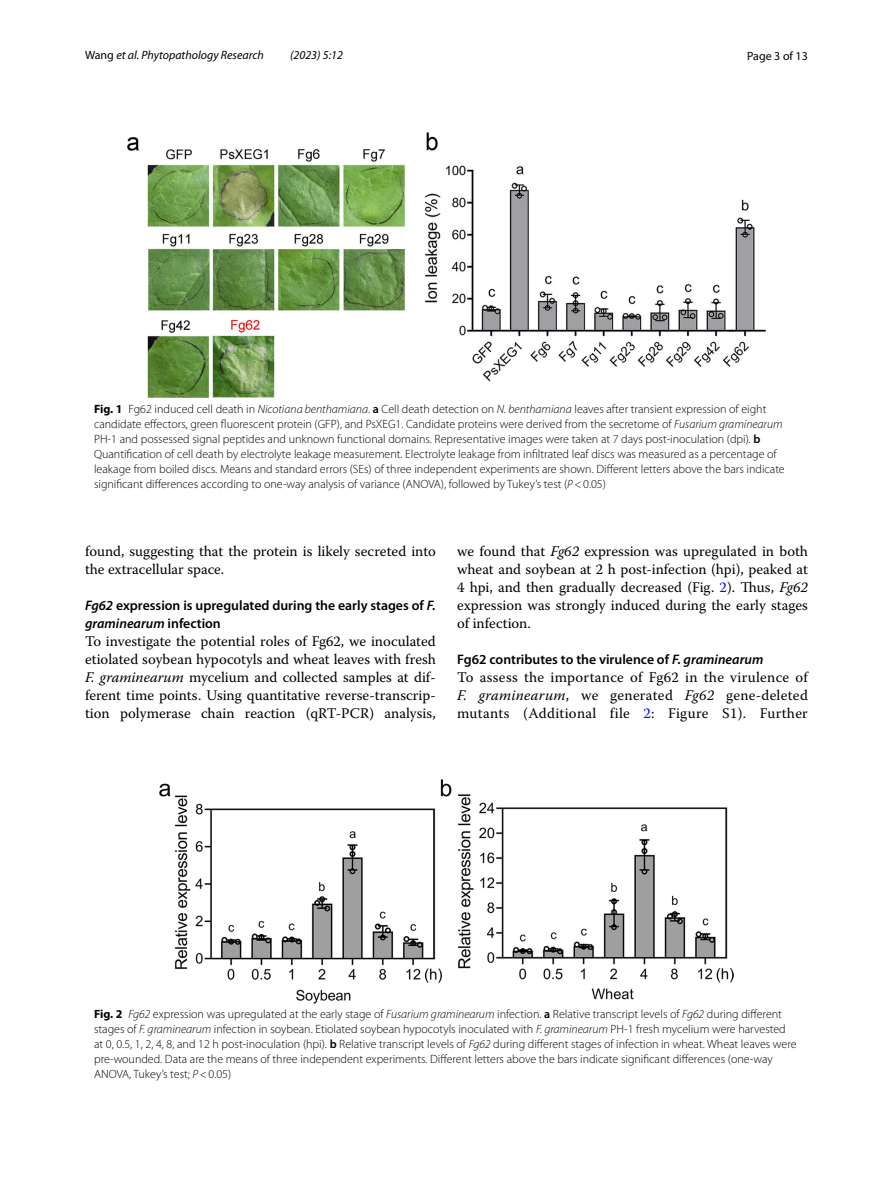
<style>
.page{position:relative;width:893px;height:1187px;background:#fff}
.page>*{position:absolute;margin:0;border:0;box-sizing:border-box;transform-origin:0 0}
.t1{font:14.7px/18px "Warnock Pro";color:#000;text-align:justify}
.t2{font:600 13.8px/18px "Myriad Pro";color:#000}
.t3{font:300 12px/15px "Myriad Pro";color:#000}
.t4{font:italic 12px "Myriad Pro";color:#000}
.t5{font:12px "Myriad Pro";color:#000}
.s1{font-style:normal}
.s2{font-weight:700}
.s3{font-style:italic}
.s4{font-weight:600}
.s5{color:#00f}
</style>
<div class="page">
<img style="left:127px;top:133px;width:638px;height:265px">
<img style="left:159px;top:779px;width:574px;height:224px">
<p class="t4" style="left:85px;top:48px;width:180px"><span class="s1">Wang</span> et al. Phytopathology Research</p>
<p class="t4" style="left:290px;top:48px;width:54px">(2023) 5:12</p>
<p class="t5" style="left:747px;top:48px;width:62px">Page 3 of 13</p>
<p class="t3" style="left:94px;top:402px;width:692px"><span class="s2">Fig. 1</span> Fg62 induced cell death in <span class="s3">Nicotiana benthamiana</span>. <span class="s4">a</span> Cell death detection on <span class="s3">N. benthamiana</span> leaves after transient expression of eight candidate effectors, green fluorescent protein (GFP), and PsXEG1. Candidate proteins were derived from the secretome of <span class="s3">Fusarium graminearum </span>PH-1 and possessed signal peptides and unknown functional domains. Representative images were taken at 7 days post-inoculation (dpi). <span class="s4">b </span>Quantification of cell death by electrolyte leakage measurement. Electrolyte leakage from infiltrated leaf discs was measured as a percentage of leakage from boiled discs. Means and standard errors (SEs) of three independent experiments are shown. Different letters above the bars indicate significant differences according to one-way analysis of variance (ANOVA), followed by Tukey’s test (<span class="s3">P</span>&lt;0.05)</p>
<p class="t1" style="left:85px;top:542px;width:352px">found, suggesting that the protein is likely secreted into the extracellular space.</p>
<p class="t2" style="left:85px;top:596px;width:352px"><span class="s3">Fg62</span> expression is upregulated during the early stages of <span class="s3">F. graminearum</span> infection</p>
<p class="t1" style="left:85px;top:632px;width:352px">To investigate the potential roles of Fg62, we inoculated etiolated soybean hypocotyls and wheat leaves with fresh <span class="s3">F. graminearum</span> mycelium and collected samples at dif&shy;ferent time points. Using quantitative reverse-transcrip&shy;tion polymerase chain reaction (qRT-PCR) analysis,</p>
<p class="t1" style="left:457px;top:542px;width:352px">we found that <span class="s3">Fg62</span> expression was upregulated in both wheat and soybean at 2 h post-infection (hpi), peaked at 4 hpi, and then gradually decreased (Fig. <span class="s5">2</span>). Thus, <span class="s3">Fg62 </span>expression was strongly induced during the early stages of infection.</p>
<p class="t2" style="left:457px;top:650px;width:308px">Fg62 contributes to the virulence of <span class="s3">F. graminearum</span></p>
<p class="t1" style="left:457px;top:668px;width:352px">To assess the importance of Fg62 in the virulence of <span class="s3">F. graminearum</span>, we generated <span class="s3">Fg62</span> gene-deleted mutants (Additional file <span class="s5">2</span>: Figure S1). Further</p>
<p class="t3" style="left:94px;top:1006px;width:704px"><span class="s2">Fig. 2</span> <span class="s3">Fg62</span> expression was upregulated at the early stage of <span class="s3">Fusarium graminearum</span> infection. <span class="s4">a</span> Relative transcript levels of <span class="s3">Fg62</span> during different stages of <span class="s3">F. graminearum</span> infection in soybean. Etiolated soybean hypocotyls inoculated with <span class="s3">F. graminearum</span> PH-1 fresh mycelium were harvested at 0, 0.5, 1, 2, 4, 8, and 12 h post-inoculation (hpi). <span class="s4">b</span> Relative transcript levels of <span class="s3">Fg62</span> during different stages of infection in wheat. Wheat leaves were pre-wounded. Data are the means of three independent experiments. Different letters above the bars indicate significant differences (one-way ANOVA, Tukey’s test; <span class="s3">P</span>&lt;0.05)</p>
</div>
